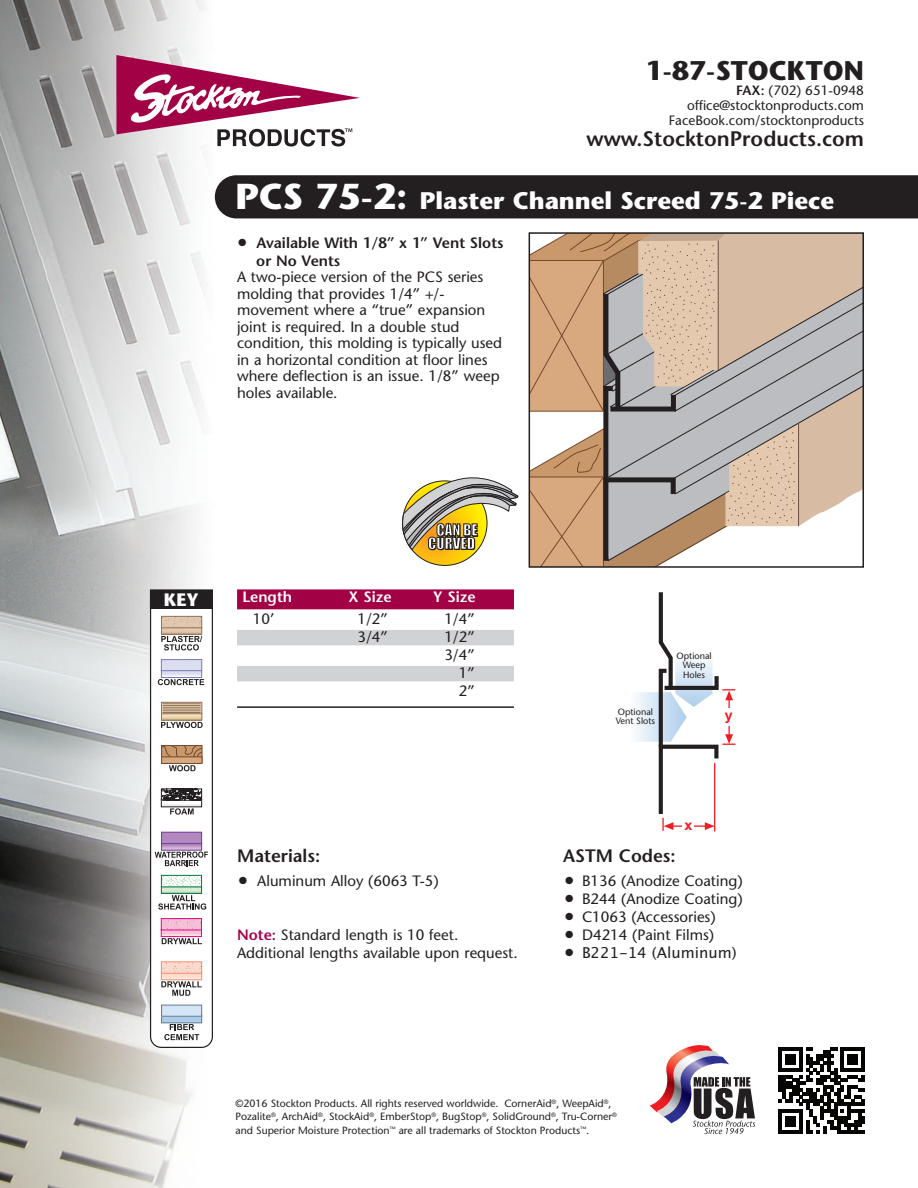
<style>
.page{position:relative;width:918px;height:1188px;background:#fff}
.page>*{position:absolute;margin:0;border:0;box-sizing:border-box;transform-origin:0 0}
.t1{font:700 27px "Stone Sans";color:#231f20}
.t2{font:700 24px "Stone Sans";color:#fff}
.t3{font:600 21px "Stone Sans";color:#231f20}
.t4{font:600 18px "Stone Sans";color:#231f20}
.t5{font:700 18px "Stone Sans";color:#fff}
.t6{font:15px/16.5px "Stone Sans";color:#231f20}
.t7{font:600 15px/18px "Stone Sans";color:#231f20}
.t8{font:15px "Lucida Grande";color:#231f20}
.t9{font:600 15px "Stone Sans";color:#fff}
.t10{font:15px/13.5px "Impact";color:#fff;text-align:center}
.t11{font:700 14.25px "Arial";color:#ee1d23}
.t12{font:13.5px/15px "Stone Sans";color:#231f20;text-align:right}
.t13{font:10.5px/13.5px "Stone Sans";color:#231f20}
.t14{font:9.15px/9.1px "Stone Sans";color:#231f20}
.s1{font-weight:600}
.s2{font-size:36px}
.s3{font-family:"Lucida Grande";font-weight:400;font-size:18px}
.s4{font-family:"Lucida Grande";font-size:18px}
.s5{font-weight:600;color:#a30146}
.s6{font-size:18px}
</style>
<div class="page">
<svg style="left:636px;top:592px;width:99px;height:239px"></svg>
<div style="left:720px;top:708px;width:17px;height:17px;background:#fff"></div>
<img style="left:0;top:0;width:215px;height:1188px">
<svg style="left:116px;top:55px;width:244px;height:92px"></svg>
<svg style="left:650px;top:1045px;width:105px;height:89px"></svg>
<svg style="left:778px;top:1047px;width:87px;height:87px"></svg>
<div style="left:215px;top:175px;width:703px;height:43px;background:#231f20"></div>
<svg style="left:532px;top:235px;width:329px;height:330px;background:#cab6a5"></svg>
<div style="left:529px;top:232px;width:335px;height:336px;border:2px solid #231f20"></div>
<div style="left:237px;top:589px;width:277px;height:14px;background:#a30146"></div>
<div style="left:237px;top:602px;width:277px;height:7px;background:#a30146"></div>
<div style="left:237px;top:630px;width:277px;height:13px;background:#d1d2d4"></div>
<hr style="left:237px;top:642px;width:277px;height:3px;background:#d1d2d4">
<div style="left:237px;top:666px;width:277px;height:13px;background:#d1d2d4"></div>
<hr style="left:237px;top:678px;width:277px;height:3px;background:#d1d2d4">
<hr style="left:237px;top:706px;width:277px;height:2px;background:#231f20">
<svg style="left:150px;top:609px;width:63px;height:439px"></svg>
<div style="left:162px;top:832px;width:40px;height:12px;background:#b289be"></div>
<div style="left:161px;top:832px;width:41px;height:12px;border:1px solid #753e98"></div>
<div style="left:151px;top:590px;width:61px;height:18px;background:#231f20"></div>
<div style="left:150px;top:589px;width:63px;height:20px;border:1px solid #231f20"></div>
<svg style="left:403px;top:481px;width:84px;height:84px"></svg>
<svg style="left:402px;top:478px;width:116px;height:72px"></svg>
<h1 class="t1" style="left:646px;top:60px;width:220px">1-87-STOCKTON</h1>
<p class="t12" style="left:669px;top:84px;width:197px"><span class="s1">FAX:</span> (702) 651-0948 office@stocktonproducts.com<br>FaceBook.com/stocktonproducts</p>
<h3 class="t3" style="left:587px;top:130px;width:279px">www.StocktonProducts.com</h3>
<h2 class="t2" style="left:236px;top:191px;width:600px"><span class="s2">PCS 75-2:</span> Plaster Channel Screed 75-2 Piece</h2>
<p class="t7" style="left:256px;top:235px;width:249px;text-indent:-19px"><span class="s3">●</span> Available With 1/8” x 1” Vent Slots or No Vents</p>
<p class="t6" style="left:237px;top:271px;width:267px">A two-piece version of the PCS series molding that provides 1/4” +/- movement where a “true” expansion joint is required. In a double stud condition, this molding is typically used in a horizontal condition at floor lines where deflection is an issue. 1/8” weep holes available.</p>
<p class="t5" style="left:164px;top:592px;width:37px">KEY</p>
<p class="t10" style="left:428px;top:523px;width:51px">CAN BE<br>CURVED</p>
<p class="t9" style="left:242px;top:591px;width:51px">Length</p>
<p class="t9" style="left:348px;top:591px;width:45px">X Size</p>
<p class="t9" style="left:433px;top:591px;width:44px">Y Size</p>
<p class="t6" style="left:253px;top:612px;width:23px">10’</p>
<p class="t6" style="left:357px;top:612px;width:32px">1/2”</p>
<p class="t6" style="left:444px;top:612px;width:32px">1/4”</p>
<p class="t6" style="left:357px;top:630px;width:32px">3/4”</p>
<p class="t6" style="left:444px;top:630px;width:32px;line-height:18px;text-align:right">1/2”<br>3/4”<br>1”<br>2”</p>
<p class="t4" style="left:237px;top:849px;width:85px">Materials:</p>
<p class="t6" style="left:238px;top:874px;width:202px"><span class="s4">●</span> Aluminum Alloy (6063 T-5)</p>
<p class="t6" style="left:237px;top:927px;width:282px;line-height:18px"><span class="s5">Note:</span> Standard length is 10 feet.<br>Additional lengths available upon request.</p>
<p class="t14" style="left:616px;top:708px;width:41px">Optional<br>Vent Slots</p>
<p class="t14" style="left:677px;top:652px;width:37px;text-align:center">Optional<br>Weep<br>Holes</p>
<p class="t11" style="left:725px;top:705px;width:9px">y</p>
<p class="t11" style="left:684px;top:815px;width:9px">x</p>
<p class="t4" style="left:563px;top:849px;width:114px">ASTM Codes:</p>
<p class="t6" style="left:564px;top:874px;width:180px"><span class="s4">●</span> B136 (Anodize Coating)</p>
<p class="t6" style="left:564px;top:892px;width:180px"><span class="s4">●</span> B244 (Anodize Coating)</p>
<p class="t6" style="left:564px;top:910px;width:153px"><span class="s4">●</span> C1063 (Accessories)</p>
<p class="t6" style="left:564px;top:928px;width:152px"><span class="s4">●</span> D4214 (Paint Films)</p>
<p class="t8" style="left:564px;top:944px;width:174px"><span class="s6">●</span> B221-14 (Aluminum)</p>
<p class="t13" style="left:236px;top:1098px;width:383px">©2016 Stockton Products. All rights reserved worldwide. CornerAid<sup>®</sup>, WeepAid<sup>®</sup>,<br>Pozalite<sup>®</sup>, ArchAid<sup>®</sup>, StockAid<sup>®</sup>, EmberStop<sup>®</sup>, BugStop<sup>®</sup>, SolidGround<sup>®</sup>, Tru-Corner<sup>® </sup>and Superior Moisture Protection<sup>™</sup> are all trademarks of Stockton Products<sup>™</sup>.</p>
</div>
